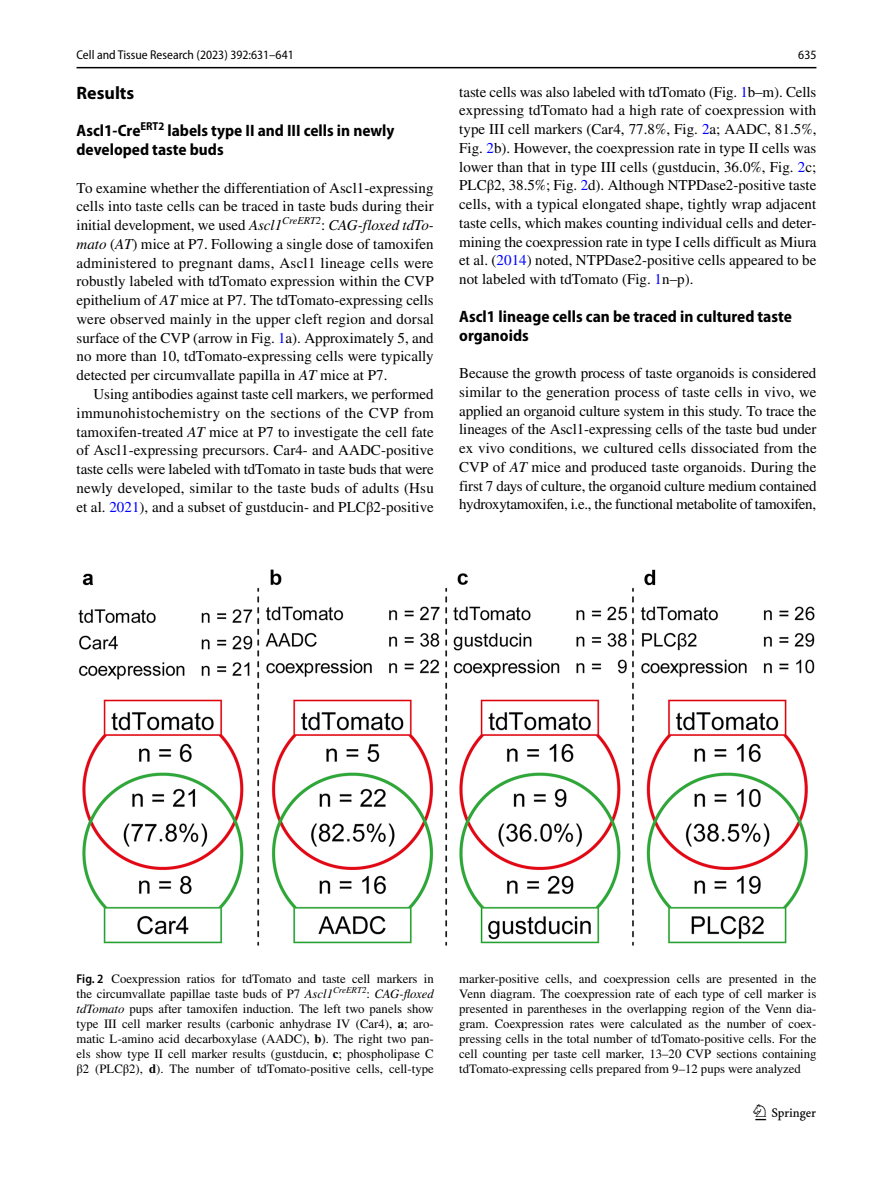
<style>
.page{position:relative;width:893px;height:1187px;background:#fff}
.page>*{position:absolute;margin:0;border:0;box-sizing:border-box;transform-origin:0 0}
.t1{font:22.5px "Springnew Regular 3";color:#000}
.t2{font:700 18px "Myriad Pro";color:#000}
.t3{font:700 semi-condensed 16.5px/18.8px "Myriad Pro";color:#000}
.t4{font:15px/18.8px "STIX";letter-spacing:.005em;color:#000;text-align:justify}
.t5{font:12.75px/15px "STIX";color:#000;text-align:justify}
.t6{font:semi-condensed 12.75px "Myriad Pro";color:#000}
.s1{font-style:italic}
.s2{color:#00f}
.s3{font-family:"Myriad Pro";font-weight:600;font-stretch:semi-condensed}
.s4{font-weight:700}
</style>
<div class="page">
<hr style="left:77px;top:67px;width:739px;height:1px;background:#000">
<img style="left:78px;top:569px;width:737px;height:377px">
<p class="t6" style="left:77px;top:48px;width:219px">Cell and Tissue Research (2023) 392:631–641</p>
<p class="t6" style="left:798px;top:48px;width:20px">635</p>
<p class="t2" style="left:77px;top:81px;width:59px">Results</p>
<p class="t3" style="left:77px;top:122px;width:319px">Ascl1‑Cre<sup>ERT2</sup> labels type II and III cells in newly developed taste buds</p>
<p class="t4" style="left:77px;top:179px;width:359px">To examine whether the differentiation of Ascl1-expressing cells into taste cells can be traced in taste buds during their initial development, we used <span class="s1">Ascl1</span><sup>CreERT2</sup>: <span class="s1">CAG-floxed tdTo&shy;mato</span> (<span class="s1">AT</span>) mice at P7. Following a single dose of tamoxifen administered to pregnant dams, Ascl1 lineage cells were robustly labeled with tdTomato expression within the CVP epithelium of <span class="s1">AT</span> mice at P7. The tdTomato-expressing cells were observed mainly in the upper cleft region and dorsal surface of the CVP (arrow in Fig. <span class="s2">1</span>a). Approximately 5, and no more than 10, tdTomato-expressing cells were typically detected per circumvallate papilla in <span class="s1">AT</span> mice at P7.</p>
<p class="t4" style="left:77px;top:385px;width:359px;text-indent:17px">Using antibodies against taste cell markers, we performed immunohistochemistry on the sections of the CVP from tamoxifen-treated <span class="s1">AT</span> mice at P7 to investigate the cell fate of Ascl1-expressing precursors. Car4- and AADC-positive taste cells were labeled with tdTomato in taste buds that were newly developed, similar to the taste buds of adults (Hsu et al. <span class="s2">2021</span>), and a subset of gustducin- and PLCβ2-positive</p>
<p class="t4" style="left:459px;top:83px;width:359px">taste cells was also labeled with tdTomato (Fig. <span class="s2">1</span>b–m). Cells expressing tdTomato had a high rate of coexpression with type III cell markers (Car4, 77.8%, Fig. <span class="s2">2</span>a; AADC, 81.5%, Fig. <span class="s2">2</span>b). However, the coexpression rate in type II cells was lower than that in type III cells (gustducin, 36.0%, Fig. <span class="s2">2</span>c; PLCβ2, 38.5%; Fig. <span class="s2">2</span>d). Although NTPDase2-positive taste cells, with a typical elongated shape, tightly wrap adjacent taste cells, which makes counting individual cells and deter&shy;mining the coexpression rate in type I cells difficult as Miura et al. (<span class="s2">2014</span>) noted, NTPDase2-positive cells appeared to be not labeled with tdTomato (Fig. <span class="s2">1</span>n–p).</p>
<p class="t3" style="left:459px;top:307px;width:334px">Ascl1 lineage cells can be traced in cultured taste organoids</p>
<p class="t4" style="left:459px;top:364px;width:359px">Because the growth process of taste organoids is considered similar to the generation process of taste cells in vivo, we applied an organoid culture system in this study. To trace the lineages of the Ascl1-expressing cells of the taste bud under ex vivo conditions, we cultured cells dissociated from the CVP of <span class="s1">AT</span> mice and produced taste organoids. During the first 7 days of culture, the organoid culture medium contained hydroxytamoxifen, i.e., the functional metabolite of tamoxifen,</p>
<p class="t5" style="left:77px;top:971px;width:359px"><span class="s3">Fig. 2</span> Coexpression ratios for tdTomato and taste cell markers in the circumvallate papillae taste buds of P7 <span class="s1">Ascl1</span><sup>CreERT2</sup>: <span class="s1">CAG-floxed tdTomato</span> pups after tamoxifen induction. The left two panels show type III cell marker results (carbonic anhydrase IV (Car4), <span class="s4">a</span>; aro&shy;matic L-amino acid decarboxylase (AADC), <span class="s4">b</span>). The right two pan&shy;els show type II cell marker results (gustducin, <span class="s4">c</span>; phospholipase C β2 (PLCβ2), <span class="s4">d</span>). The number of tdTomato-positive cells, cell-type</p>
<p class="t5" style="left:459px;top:971px;width:359px">marker-positive cells, and coexpression cells are presented in the Venn diagram. The coexpression rate of each type of cell marker is presented in parentheses in the overlapping region of the Venn dia&shy;gram. Coexpression rates were calculated as the number of coex&shy;pressing cells in the total number of tdTomato-positive cells. For the cell counting per taste cell marker, 13–20 CVP sections containing tdTomato-expressing cells prepared from 9–12 pups were analyzed</p>
<h1 class="t1" style="left:755px;top:1104px;width:62px">1 3</h1>
</div>
